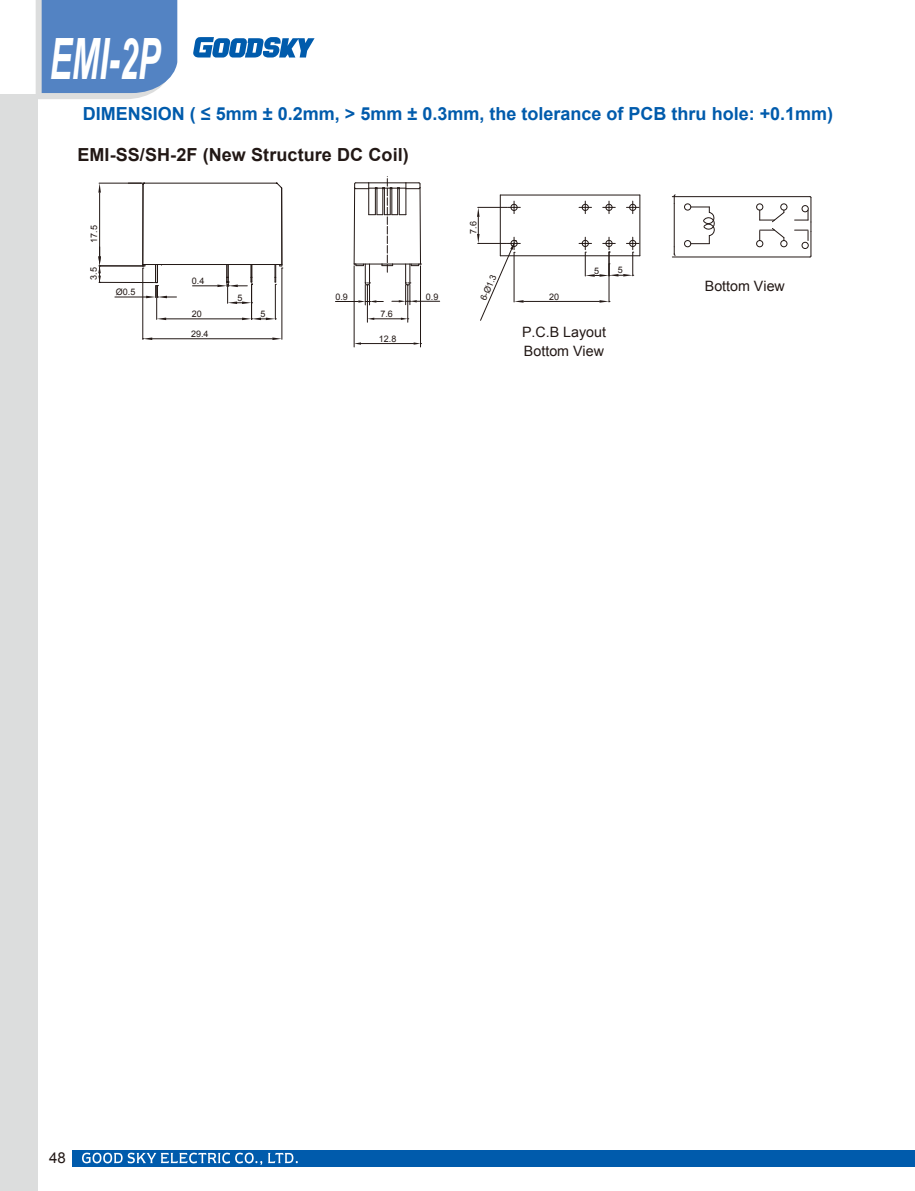
<style>
.page{position:relative;width:915px;height:1191px;background:#fff}
.page>*{position:absolute;margin:0;border:0;box-sizing:border-box;transform-origin:0 0}
.t1{font:italic 700 57px "Arial";color:#fff;scale:.58 1}
.t2{font:700 18px "Arial";color:#005bac}
.t3{font:700 18px "Arial";letter-spacing:.005em;color:#221815}
.t4{font:15px "Arial";color:#221815}
.t5{font:14.25px "Arial";color:#221815}
.t6{font:9px "Arial";color:#221815}
</style>
<div class="page">
<svg style="left:355px;top:342px;width:6px;height:3px"></svg>
<hr style="left:354px;top:266px;width:1px;height:81px;background:#221815">
<hr style="left:420px;top:266px;width:1px;height:81px;background:#221815">
<hr style="left:361px;top:343px;width:52px;height:1px;background:#221815">
<svg style="left:413px;top:342px;width:7px;height:3px"></svg>
<hr style="left:367px;top:285px;width:1px;height:37px;background:#221815">
<hr style="left:407px;top:285px;width:1px;height:37px;background:#221815">
<svg style="left:367px;top:318px;width:41px;height:2px"></svg>
<svg style="left:335px;top:177px;width:104px;height:128px"></svg>
<div style="left:72px;top:1150px;width:842px;height:16px;background:#005bac"></div>
<svg style="left:82px;top:1152px;width:216px;height:13px"></svg>
<div style="left:0;top:94px;width:38px;height:1097px;background:#dcdddd"></div>
<svg style="left:36px;top:0;width:141px;height:99px"></svg>
<svg style="left:193px;top:37px;width:121px;height:21px"></svg>
<svg style="left:272px;top:337px;width:10px;height:3px"></svg>
<svg style="left:98px;top:183px;width:3px;height:10px"></svg>
<svg style="left:157px;top:317px;width:9px;height:3px"></svg>
<hr style="left:144px;top:264px;width:136px;height:1px;background:#221815">
<hr style="left:144px;top:183px;width:132px;height:1px;background:#221815">
<hr style="left:281px;top:188px;width:1px;height:76px;background:#221815">
<hr style="left:142px;top:184px;width:1px;height:80px;background:#221815">
<svg style="left:276px;top:183px;width:6px;height:5px"></svg>
<hr style="left:500px;top:255px;width:139px;height:1px;background:#221815">
<hr style="left:639px;top:195px;width:1px;height:61px;background:#221815">
<hr style="left:500px;top:195px;width:139px;height:1px;background:#221815">
<hr style="left:500px;top:195px;width:1px;height:61px;background:#221815">
<hr style="left:281px;top:268px;width:1px;height:71px;background:#221815">
<hr style="left:142px;top:268px;width:1px;height:71px;background:#221815">
<hr style="left:152px;top:338px;width:120px;height:1px;background:#221815">
<svg style="left:143px;top:337px;width:9px;height:3px"></svg>
<hr style="left:99px;top:183px;width:41px;height:1px;background:#221815">
<hr style="left:99px;top:266px;width:43px;height:1px;background:#221815">
<hr style="left:99px;top:193px;width:1px;height:63px;background:#221815">
<svg style="left:128px;top:183px;width:16px;height:2px"></svg>
<hr style="left:99px;top:265px;width:43px;height:1px;background:#221815">
<hr style="left:99px;top:282px;width:54px;height:1px;background:#221815">
<svg style="left:98px;top:247px;width:3px;height:36px"></svg>
<hr style="left:115px;top:297px;width:31px;height:1px;background:#221815">
<hr style="left:275px;top:284px;width:1px;height:35px;background:#221815">
<svg style="left:275px;top:264px;width:8px;height:21px"></svg>
<hr style="left:608px;top:252px;width:1px;height:50px;background:#221815">
<hr style="left:523px;top:301px;width:76px;height:1px;background:#221815">
<svg style="left:599px;top:300px;width:10px;height:3px"></svg>
<hr style="left:156px;top:286px;width:1px;height:33px;background:#221815">
<hr style="left:251px;top:284px;width:1px;height:35px;background:#221815">
<hr style="left:166px;top:318px;width:76px;height:1px;background:#221815">
<svg style="left:142px;top:264px;width:34px;height:34px"></svg>
<svg style="left:242px;top:317px;width:34px;height:3px"></svg>
<svg style="left:192px;top:265px;width:60px;height:39px"></svg>
<svg style="left:477px;top:201px;width:46px;height:120px"></svg>
<svg style="left:579px;top:201px;width:12px;height:13px"></svg>
<svg style="left:602px;top:201px;width:13px;height:13px"></svg>
<svg style="left:626px;top:201px;width:12px;height:13px"></svg>
<svg style="left:579px;top:237px;width:59px;height:40px"></svg>
<hr style="left:672px;top:196px;width:137px;height:1px;background:#221815">
<hr style="left:672px;top:257px;width:137px;height:1px;background:#221815">
<svg style="left:673px;top:247px;width:2px;height:9px"></svg>
<hr style="left:673px;top:203px;width:1px;height:44px;background:#221815">
<div style="left:684px;top:240px;width:6px;height:7px;border:1px solid #221815;border-radius:50%"></div>
<svg style="left:684px;top:204px;width:30px;height:40px"></svg>
<svg style="left:673px;top:194px;width:2px;height:9px"></svg>
<div style="left:756px;top:240px;width:6px;height:7px;border:1px solid #221815;border-radius:50%"></div>
<div style="left:780px;top:240px;width:6px;height:7px;border:1px solid #221815;border-radius:50%"></div>
<svg style="left:759px;top:228px;width:25px;height:12px"></svg>
<svg style="left:756px;top:204px;width:30px;height:18px"></svg>
<svg style="left:794px;top:196px;width:17px;height:61px"></svg>
<h1 class="t1" style="left:50px;top:21px;width:192px">EMI-2P</h1>
<p class="t2" style="left:83px;top:101px;width:751px">DIMENSION ( ≤ 5mm ± 0.2mm, &gt; 5mm ± 0.3mm, the tolerance of PCB thru hole: +0.1mm)</p>
<p class="t3" style="left:77px;top:142px;width:333px">EMI-SS/SH-2F (New Structure DC Coil)</p>
<p class="t6" style="left:88px;top:243px;width:19px;rotate:-90deg">17.5</p>
<p class="t6" style="left:88px;top:279px;width:14px;rotate:-90deg">3.5</p>
<p class="t6" style="left:116px;top:286px;width:21px">Ø0.5</p>
<p class="t6" style="left:192px;top:275px;width:14px">0.4</p>
<p class="t6" style="left:192px;top:308px;width:12px">20</p>
<p class="t6" style="left:191px;top:328px;width:19px">29.4</p>
<p class="t6" style="left:237px;top:292px;width:7px">5</p>
<p class="t6" style="left:260px;top:308px;width:7px">5</p>
<p class="t6" style="left:335px;top:291px;width:14px">0.9</p>
<p class="t6" style="left:426px;top:290px;width:14px">0.9</p>
<p class="t6" style="left:380px;top:308px;width:14px">7.6</p>
<p class="t6" style="left:379px;top:333px;width:19px">12.8</p>
<p class="t6" style="left:467px;top:234px;width:14px;rotate:-90deg">7.6</p>
<p class="t6" style="left:477px;top:297px;width:29px;rotate:-66deg">6-Ø1.3</p>
<p class="t6" style="left:549px;top:290px;width:12px">20</p>
<p class="t6" style="left:594px;top:264px;width:7px">5</p>
<p class="t6" style="left:617px;top:264px;width:7px">5</p>
<p class="t5" style="left:522px;top:322px;width:85px">P.C.B Layout</p>
<p class="t5" style="left:524px;top:341px;width:81px">Bottom View</p>
<p class="t5" style="left:704px;top:277px;width:81px">Bottom View</p>
<p class="t4" style="left:49px;top:1148px;width:18px">48</p>
</div>
